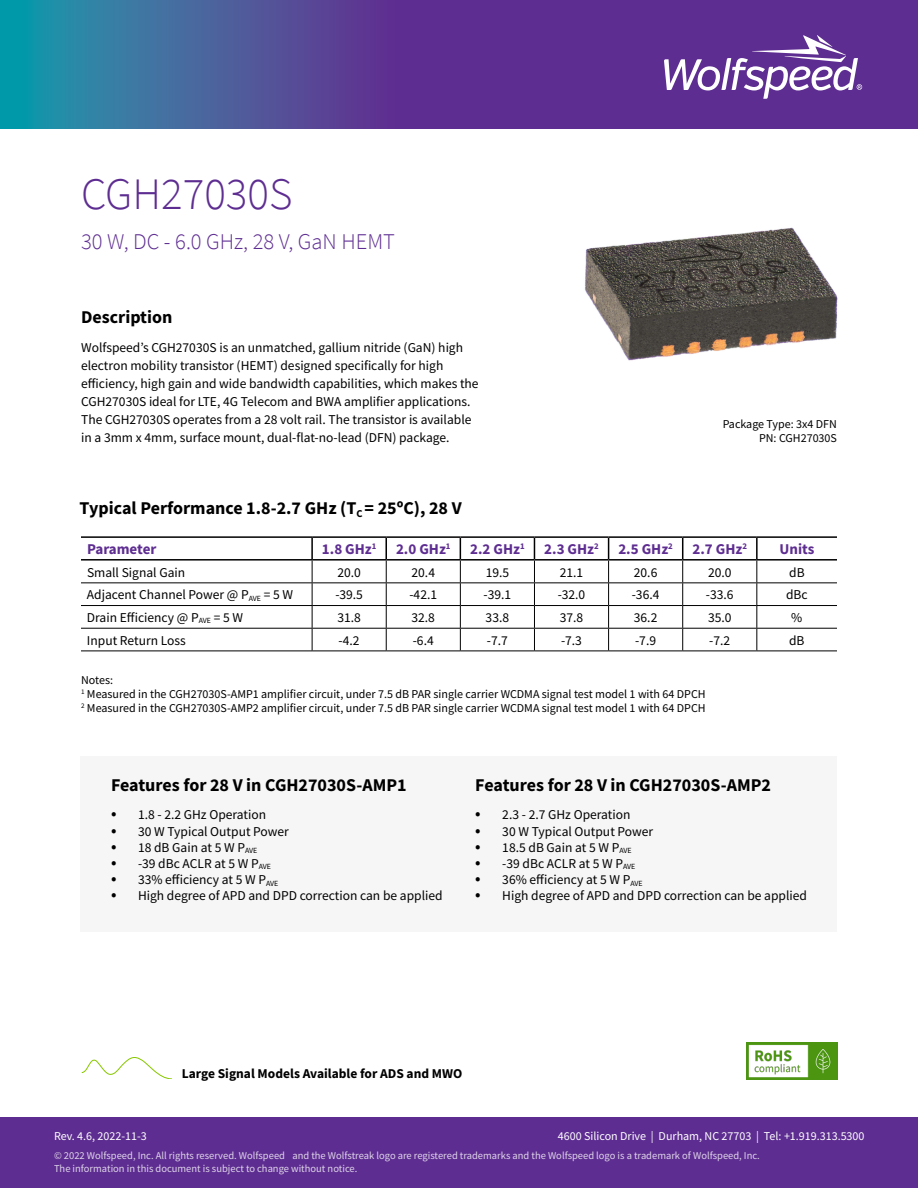
<style>
.page{position:relative;width:918px;height:1188px;background:#fff}
.page>*{position:absolute;margin:0;border:0;box-sizing:border-box;transform-origin:0 0}
.t1{font:300 45px "Source Sans Pro";color:#5e2d91}
.t2{font:300 22.5px "Source Sans Pro";color:#5e2d91}
.t3{font:700 18px "Source Sans Pro";color:#000}
.t4{font:700 15px "Source Sans Pro";color:#5e2d91}
.t5{font:13.5px/18px "Source Sans Pro";color:#000}
.t6{font:700 13.5px "Source Sans Pro";color:#000}
.t7{font:12px/14.4px "Source Sans Pro";color:#000;text-align:right}
.t8{font:12px "Source Sans Pro";color:#fff}
.t9{font:10.5px/12.6px "Source Sans Pro";color:#fff}
.s1{font-size:18px}
</style>
<div class="page">
<svg style="left:0;top:0;width:918px;height:128px;background:#4f4897"></svg>
<svg style="left:664px;top:35px;width:198px;height:64px"></svg>
<div style="left:0;top:1118px;width:918px;height:70px;background:#5e2d91"></div>
<img style="left:746px;top:1042px;width:91px;height:37px">
<hr style="left:81px;top:536px;width:231px;height:2px;background:#000">
<hr style="left:312px;top:536px;width:74px;height:2px;background:#000">
<hr style="left:311px;top:538px;width:2px;height:21px;background:#000">
<hr style="left:386px;top:536px;width:74px;height:2px;background:#000">
<hr style="left:385px;top:538px;width:2px;height:21px;background:#000">
<hr style="left:460px;top:536px;width:74px;height:2px;background:#000">
<hr style="left:534px;top:536px;width:75px;height:2px;background:#000">
<hr style="left:609px;top:536px;width:74px;height:2px;background:#000">
<hr style="left:683px;top:536px;width:74px;height:2px;background:#000">
<hr style="left:757px;top:536px;width:80px;height:2px;background:#000">
<hr style="left:756px;top:538px;width:2px;height:21px;background:#000">
<hr style="left:81px;top:559px;width:231px;height:2px;background:#000">
<hr style="left:312px;top:559px;width:74px;height:2px;background:#000">
<hr style="left:386px;top:559px;width:74px;height:2px;background:#000">
<hr style="left:460px;top:559px;width:74px;height:2px;background:#000">
<hr style="left:534px;top:559px;width:75px;height:2px;background:#000">
<hr style="left:609px;top:559px;width:74px;height:2px;background:#000">
<hr style="left:683px;top:559px;width:74px;height:2px;background:#000">
<hr style="left:757px;top:559px;width:80px;height:2px;background:#000">
<hr style="left:81px;top:582px;width:231px;height:1px;background:#000">
<hr style="left:757px;top:582px;width:80px;height:1px;background:#000">
<hr style="left:81px;top:605px;width:231px;height:1px;background:#000">
<hr style="left:757px;top:605px;width:80px;height:1px;background:#000">
<hr style="left:81px;top:628px;width:231px;height:1px;background:#000">
<hr style="left:757px;top:628px;width:80px;height:1px;background:#000">
<hr style="left:81px;top:651px;width:231px;height:1px;background:#000">
<hr style="left:757px;top:651px;width:80px;height:1px;background:#000">
<hr style="left:312px;top:582px;width:74px;height:1px;background:#000">
<hr style="left:386px;top:582px;width:74px;height:1px;background:#000">
<hr style="left:460px;top:582px;width:74px;height:1px;background:#000">
<hr style="left:312px;top:605px;width:74px;height:1px;background:#000">
<hr style="left:386px;top:605px;width:74px;height:1px;background:#000">
<hr style="left:460px;top:605px;width:74px;height:1px;background:#000">
<hr style="left:312px;top:628px;width:74px;height:1px;background:#000">
<svg style="left:312px;top:561px;width:1px;height:90px"></svg>
<hr style="left:386px;top:628px;width:74px;height:1px;background:#000">
<svg style="left:386px;top:561px;width:1px;height:90px"></svg>
<hr style="left:460px;top:628px;width:74px;height:1px;background:#000">
<svg style="left:460px;top:538px;width:1px;height:113px"></svg>
<hr style="left:312px;top:651px;width:74px;height:1px;background:#000">
<hr style="left:386px;top:651px;width:74px;height:1px;background:#000">
<hr style="left:460px;top:651px;width:74px;height:1px;background:#000">
<hr style="left:534px;top:582px;width:75px;height:1px;background:#000">
<hr style="left:609px;top:582px;width:74px;height:1px;background:#000">
<hr style="left:683px;top:582px;width:74px;height:1px;background:#000">
<hr style="left:534px;top:605px;width:75px;height:1px;background:#000">
<hr style="left:609px;top:605px;width:74px;height:1px;background:#000">
<hr style="left:683px;top:605px;width:74px;height:1px;background:#000">
<hr style="left:534px;top:628px;width:75px;height:1px;background:#000">
<svg style="left:534px;top:538px;width:1px;height:113px"></svg>
<hr style="left:609px;top:628px;width:74px;height:1px;background:#000">
<svg style="left:608px;top:538px;width:1px;height:113px"></svg>
<hr style="left:683px;top:628px;width:74px;height:1px;background:#000">
<svg style="left:682px;top:538px;width:1px;height:113px"></svg>
<svg style="left:756px;top:561px;width:1px;height:90px"></svg>
<hr style="left:534px;top:651px;width:75px;height:1px;background:#000">
<hr style="left:609px;top:651px;width:74px;height:1px;background:#000">
<hr style="left:683px;top:651px;width:74px;height:1px;background:#000">
<svg style="left:81px;top:1057px;width:91px;height:22px"></svg>
<div style="left:81px;top:757px;width:756px;height:175px;background:#f6f6f6"></div>
<img style="left:585px;top:227px;width:253px;height:134px">
<h1 class="t1" style="left:81px;top:166px;width:213px">CGH27030S</h1>
<h2 class="t2" style="left:81px;top:227px;width:315px">30 W, DC - 6.0 GHz, 28 V, GaN HEMT</h2>
<h3 class="t3" style="left:81px;top:304px;width:93px">Description</h3>
<p class="t5" style="left:81px;top:339px;width:399px">Wolfspeed’s CGH27030S is an unmatched, gallium nitride (GaN) high electron mobility transistor (HEMT) designed specifically for high efficiency, high gain and wide bandwidth capabilities, which makes the CGH27030S ideal for LTE, 4G Telecom and BWA amplifier applications.<br>The CGH27030S operates from a 28 volt rail. The transistor is available in a 3mm x 4mm, surface mount, dual-flat-no-lead (DFN) package.</p>
<h3 class="t3" style="left:80px;top:496px;width:384px">Typical Performance 1.8-2.7 GHz (T<sub>C</sub> = 25ºC), 28 V</h3>
<p class="t7" style="left:723px;top:417px;width:116px">Package Type: 3x4 DFN<br>PN: CGH27030S</p>
<p class="t4" style="left:87px;top:539px;width:71px">Parameter</p>
<p class="t4" style="left:322px;top:539px;width:56px">1.8 GHz<sup>1</sup></p>
<p class="t4" style="left:396px;top:539px;width:56px">2.0 GHz<sup>1</sup></p>
<p class="t4" style="left:470px;top:539px;width:56px">2.2 GHz<sup>1</sup></p>
<p class="t4" style="left:544px;top:539px;width:56px">2.3 GHz<sup>2</sup></p>
<p class="t4" style="left:618px;top:539px;width:56px">2.5 GHz<sup>2</sup></p>
<p class="t4" style="left:693px;top:539px;width:56px">2.7 GHz<sup>2</sup></p>
<p class="t4" style="left:779px;top:539px;width:36px">Units</p>
<p class="t5" style="left:87px;top:563px;width:100px">Small Signal Gain</p>
<p class="t5" style="left:337px;top:563px;width:25px">20.0</p>
<p class="t5" style="left:412px;top:563px;width:25px">20.4</p>
<p class="t5" style="left:486px;top:563px;width:25px">19.5</p>
<p class="t5" style="left:560px;top:563px;width:25px">21.1</p>
<p class="t5" style="left:634px;top:563px;width:25px">20.6</p>
<p class="t5" style="left:708px;top:563px;width:25px">20.0</p>
<p class="t5" style="left:789px;top:563px;width:17px">dB</p>
<p class="t5" style="left:87px;top:586px;width:208px">Adjacent Channel Power @ P<sub>AVE</sub> = 5 W</p>
<p class="t5" style="left:335px;top:586px;width:29px">-39.5</p>
<p class="t5" style="left:409px;top:586px;width:29px">-42.1</p>
<p class="t5" style="left:484px;top:586px;width:29px">-39.1</p>
<p class="t5" style="left:558px;top:586px;width:29px">-32.0</p>
<p class="t5" style="left:632px;top:586px;width:29px">-36.4</p>
<p class="t5" style="left:706px;top:586px;width:29px">-33.6</p>
<p class="t5" style="left:786px;top:586px;width:23px">dBc</p>
<p class="t5" style="left:87px;top:608px;width:158px">Drain Efficiency @ P<sub>AVE</sub> = 5 W</p>
<p class="t5" style="left:337px;top:608px;width:25px">31.8</p>
<p class="t5" style="left:412px;top:608px;width:25px">32.8</p>
<p class="t5" style="left:486px;top:608px;width:25px">33.8</p>
<p class="t5" style="left:560px;top:608px;width:25px">37.8</p>
<p class="t5" style="left:634px;top:608px;width:25px">36.2</p>
<p class="t5" style="left:708px;top:608px;width:25px">35.0</p>
<p class="t5" style="left:791px;top:608px;width:13px">%</p>
<p class="t5" style="left:87px;top:631px;width:100px">Input Return Loss</p>
<p class="t5" style="left:339px;top:631px;width:22px">-4.2</p>
<p class="t5" style="left:413px;top:631px;width:22px">-6.4</p>
<p class="t5" style="left:487px;top:631px;width:22px">-7.7</p>
<p class="t5" style="left:561px;top:631px;width:22px">-7.3</p>
<p class="t5" style="left:635px;top:631px;width:22px">-7.9</p>
<p class="t5" style="left:709px;top:631px;width:22px">-7.2</p>
<p class="t5" style="left:789px;top:631px;width:17px">dB</p>
<p class="t7" style="left:81px;top:672px;width:626px;text-align:left">Notes:<br><sup>1</sup> Measured in the CGH27030S-AMP1 amplifier circuit, under 7.5 dB PAR single carrier WCDMA signal test model 1 with 64 DPCH<br><sup>2</sup> Measured in the CGH27030S-AMP2 amplifier circuit, under 7.5 dB PAR single carrier WCDMA signal test model 1 with 64 DPCH</p>
<h3 class="t3" style="left:111px;top:773px;width:297px">Features for 28 V in CGH27030S-AMP1</h3>
<p class="t5" style="left:111px;top:806px;width:157px"><span class="s1">•</span> 1.8 - 2.2 GHz Operation</p>
<p class="t5" style="left:111px;top:822px;width:179px"><span class="s1">•</span> 30 W Typical Output Power</p>
<p class="t5" style="left:111px;top:838px;width:148px"><span class="s1">•</span> 18 dB Gain at 5 W P<sub>AVE</sub></p>
<p class="t5" style="left:111px;top:854px;width:162px"><span class="s1">•</span> -39 dBc ACLR at 5 W P<sub>AVE</sub></p>
<p class="t5" style="left:111px;top:871px;width:169px"><span class="s1">•</span> 33% efficiency at 5 W P<sub>AVE</sub></p>
<p class="t5" style="left:111px;top:887px;width:333px"><span class="s1">•</span> High degree of APD and DPD correction can be applied</p>
<h3 class="t3" style="left:475px;top:773px;width:297px">Features for 28 V in CGH27030S-AMP2</h3>
<p class="t5" style="left:475px;top:806px;width:157px"><span class="s1">•</span> 2.3 - 2.7 GHz Operation</p>
<p class="t5" style="left:475px;top:822px;width:179px"><span class="s1">•</span> 30 W Typical Output Power</p>
<p class="t5" style="left:475px;top:838px;width:158px"><span class="s1">•</span> 18.5 dB Gain at 5 W P<sub>AVE</sub></p>
<p class="t5" style="left:475px;top:854px;width:162px"><span class="s1">•</span> -39 dBc ACLR at 5 W P<sub>AVE</sub></p>
<p class="t5" style="left:475px;top:871px;width:169px"><span class="s1">•</span> 36% efficiency at 5 W P<sub>AVE</sub></p>
<p class="t5" style="left:475px;top:887px;width:333px"><span class="s1">•</span> High degree of APD and DPD correction can be applied</p>
<p class="t6" style="left:182px;top:1064px;width:282px">Large Signal Models Available for ADS and MWO</p>
<p class="t8" style="left:54px;top:1129px;width:94px">Rev. 4.6, 2022-11-3</p>
<p class="t8" style="left:558px;top:1129px;width:308px">4600 Silicon Drive | Durham, NC 27703 | Tel: +1.919.313.5300</p>
<p class="t9" style="left:54px;top:1149px;width:707px">© 2022 Wolfspeed, Inc. All rights reserved. Wolfspeed and the Wolfstreak logo are registered trademarks and the Wolfspeed logo is a trademark of Wolfspeed, Inc.<br>The information in this document is subject to change without notice.</p>
</div>
